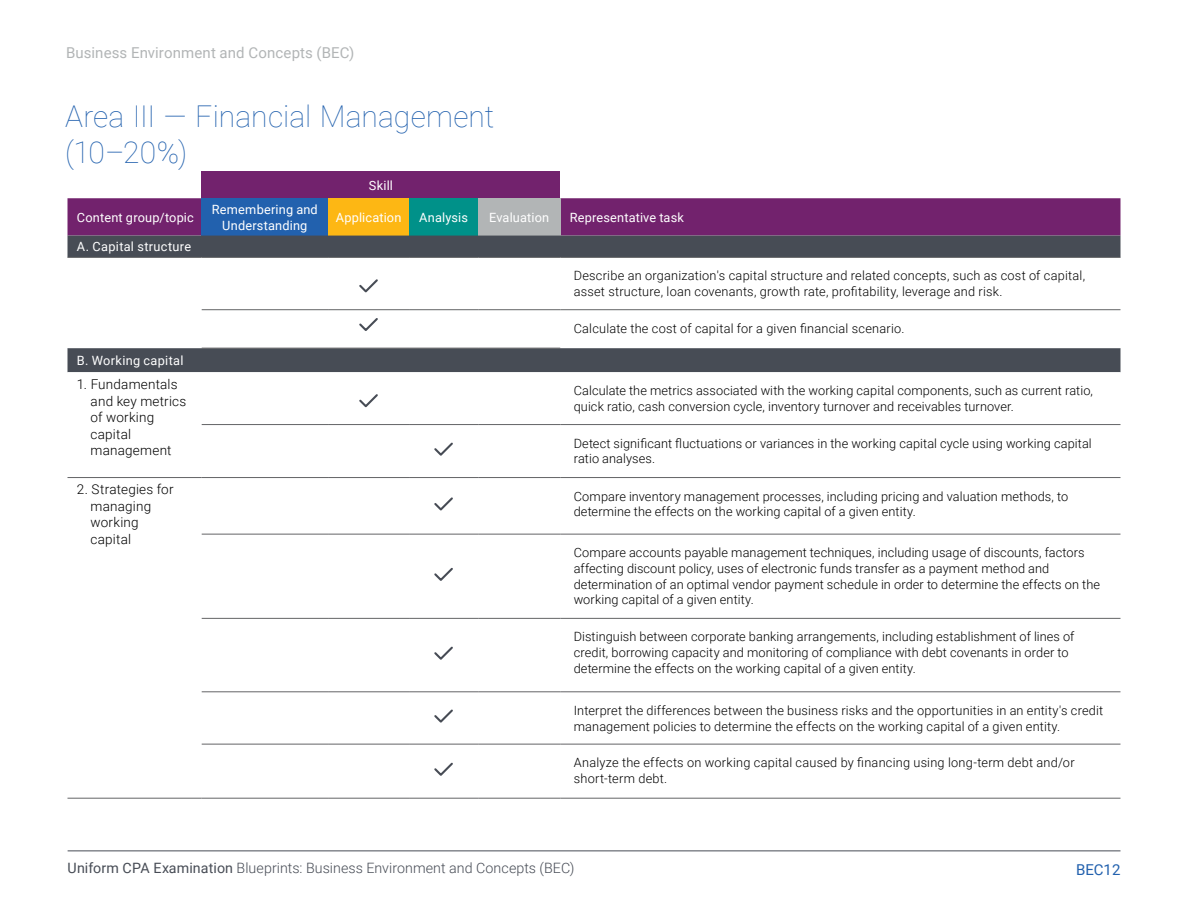
<style>
.page{position:relative;width:1188px;height:918px;background:#fff}
.page>*{position:absolute;margin:0;border:0;box-sizing:border-box;transform-origin:0 0}
.t1{font:100 30px/36px "Roboto";letter-spacing:.005em;color:#2261ae}
.t2{font:15px "Roboto";letter-spacing:.01em;color:#b2b5b6}
.t3{font:15px "Roboto";color:#2261ae}
.t4{font:300 14.25px "Roboto";letter-spacing:.005em;color:#474c55}
.t5{font:300 13.5px/16.5px "Roboto";letter-spacing:.015em;color:#000}
.t6{font:300 12.75px/15.8px "Roboto";letter-spacing:.01em;color:#000}
.t7{font:12.75px/15.8px "Roboto";letter-spacing:.015em;color:#fff;text-align:center}
.s1{font-weight:400}
</style>
<div class="page">
<hr style="left:68px;top:850px;width:1052px;height:1px;background:#474c55">
<div style="left:202px;top:171px;width:358px;height:27px;background:#72226d"></div>
<div style="left:68px;top:198px;width:1052px;height:38px;background:#72226d"></div>
<div style="left:202px;top:198px;width:126px;height:38px;background:#2261ae"></div>
<div style="left:328px;top:198px;width:81px;height:38px;background:#fdb714"></div>
<div style="left:409px;top:198px;width:69px;height:38px;background:#009189"></div>
<div style="left:478px;top:198px;width:82px;height:38px;background:#b2b5b6"></div>
<div style="left:68px;top:236px;width:1052px;height:21px;background:#474c55"></div>
<svg style="left:68px;top:309px;width:1052px;height:489px"></svg>
<hr style="left:202px;top:348px;width:126px;height:1px;background:#636466">
<hr style="left:328px;top:348px;width:81px;height:1px;background:#636466">
<hr style="left:409px;top:348px;width:69px;height:1px;background:#636466">
<hr style="left:478px;top:348px;width:82px;height:1px;background:#636466">
<hr style="left:68px;top:477px;width:134px;height:1px;background:#636466">
<hr style="left:202px;top:424px;width:126px;height:1px;background:#636466">
<hr style="left:328px;top:424px;width:81px;height:1px;background:#636466">
<hr style="left:409px;top:424px;width:69px;height:1px;background:#636466">
<hr style="left:478px;top:424px;width:82px;height:1px;background:#636466">
<hr style="left:560px;top:424px;width:560px;height:1px;background:#636466">
<hr style="left:202px;top:477px;width:126px;height:1px;background:#636466">
<hr style="left:328px;top:477px;width:81px;height:1px;background:#636466">
<hr style="left:409px;top:477px;width:69px;height:1px;background:#636466">
<hr style="left:478px;top:477px;width:82px;height:1px;background:#636466">
<hr style="left:560px;top:477px;width:560px;height:1px;background:#636466">
<hr style="left:68px;top:798px;width:134px;height:1px;background:#636466">
<hr style="left:202px;top:534px;width:126px;height:1px;background:#636466">
<hr style="left:328px;top:534px;width:81px;height:1px;background:#636466">
<hr style="left:409px;top:534px;width:69px;height:1px;background:#636466">
<hr style="left:478px;top:534px;width:82px;height:1px;background:#636466">
<hr style="left:560px;top:534px;width:560px;height:1px;background:#636466">
<hr style="left:202px;top:618px;width:126px;height:1px;background:#636466">
<hr style="left:328px;top:618px;width:81px;height:1px;background:#636466">
<hr style="left:409px;top:618px;width:69px;height:1px;background:#636466">
<hr style="left:478px;top:618px;width:82px;height:1px;background:#636466">
<hr style="left:560px;top:618px;width:560px;height:1px;background:#636466">
<hr style="left:202px;top:692px;width:126px;height:1px;background:#636466">
<hr style="left:328px;top:692px;width:81px;height:1px;background:#636466">
<hr style="left:409px;top:692px;width:69px;height:1px;background:#636466">
<hr style="left:478px;top:692px;width:82px;height:1px;background:#636466">
<hr style="left:560px;top:692px;width:560px;height:1px;background:#636466">
<hr style="left:202px;top:744px;width:126px;height:1px;background:#636466">
<hr style="left:328px;top:744px;width:81px;height:1px;background:#636466">
<hr style="left:409px;top:744px;width:69px;height:1px;background:#636466">
<hr style="left:478px;top:744px;width:82px;height:1px;background:#636466">
<hr style="left:560px;top:744px;width:560px;height:1px;background:#636466">
<hr style="left:202px;top:798px;width:126px;height:1px;background:#636466">
<hr style="left:328px;top:798px;width:81px;height:1px;background:#636466">
<hr style="left:409px;top:798px;width:69px;height:1px;background:#636466">
<hr style="left:478px;top:798px;width:82px;height:1px;background:#636466">
<hr style="left:560px;top:798px;width:560px;height:1px;background:#636466">
<hr style="left:68px;top:257px;width:134px;height:1px;background:#636466">
<hr style="left:202px;top:257px;width:126px;height:1px;background:#636466">
<hr style="left:328px;top:257px;width:81px;height:1px;background:#636466">
<hr style="left:202px;top:309px;width:126px;height:1px;background:#636466">
<hr style="left:328px;top:309px;width:81px;height:1px;background:#636466">
<hr style="left:409px;top:257px;width:69px;height:1px;background:#636466">
<hr style="left:478px;top:257px;width:82px;height:1px;background:#636466">
<hr style="left:560px;top:257px;width:560px;height:1px;background:#636466">
<hr style="left:409px;top:309px;width:69px;height:1px;background:#636466">
<hr style="left:478px;top:309px;width:82px;height:1px;background:#636466">
<hr style="left:560px;top:309px;width:560px;height:1px;background:#636466">
<svg style="left:359px;top:279px;width:19px;height:14px"></svg>
<svg style="left:357px;top:316px;width:23px;height:17px"></svg>
<svg style="left:357px;top:392px;width:23px;height:17px"></svg>
<svg style="left:432px;top:441px;width:23px;height:17px"></svg>
<svg style="left:432px;top:495px;width:23px;height:17px"></svg>
<svg style="left:432px;top:566px;width:23px;height:17px"></svg>
<svg style="left:432px;top:645px;width:23px;height:17px"></svg>
<svg style="left:432px;top:708px;width:23px;height:17px"></svg>
<svg style="left:432px;top:761px;width:23px;height:17px"></svg>
<p class="t2" style="left:66px;top:42px;width:290px">Business Environment and Concepts (BEC)</p>
<h1 class="t1" style="left:65px;top:97px;width:431px">Area III — Financial Management (10–20%)</h1>
<p class="t7" style="left:369px;top:177px;width:26px">Skill</p>
<p class="t7" style="left:77px;top:209px;width:118px">Content group/topic</p>
<p class="t7" style="left:212px;top:201px;width:107px">Remembering and<br>Understanding</p>
<p class="t7" style="left:336px;top:209px;width:67px">Application</p>
<p class="t7" style="left:419px;top:209px;width:50px">Analysis</p>
<p class="t7" style="left:489px;top:209px;width:61px">Evaluation</p>
<p class="t7" style="left:570px;top:209px;width:116px">Representative task</p>
<p class="t7" style="left:77px;top:238px;width:116px">A. Capital structure</p>
<p class="t6" style="left:574px;top:268px;width:513px">Describe an organization's capital structure and related concepts, such as cost of capital, asset structure, loan covenants, growth rate, profitability, leverage and risk.</p>
<p class="t6" style="left:574px;top:320px;width:332px">Calculate the cost of capital for a given financial scenario.</p>
<p class="t7" style="left:77px;top:352px;width:108px">B. Working capital</p>
<p class="t5" style="left:91px;top:376px;width:97px;text-indent:-14px">1. Fundamentals and key metrics of working capital management</p>
<p class="t6" style="left:574px;top:382px;width:521px">Calculate the metrics associated with the working capital components, such as current ratio, quick ratio, cash conversion cycle, inventory turnover and receivables turnover.</p>
<p class="t6" style="left:574px;top:435px;width:519px">Detect significant fluctuations or variances in the working capital cycle using working capital ratio analyses.</p>
<p class="t5" style="left:91px;top:481px;width:84px;text-indent:-14px">2. Strategies for managing working capital</p>
<p class="t6" style="left:574px;top:488px;width:496px">Compare inventory management processes, including pricing and valuation methods, to determine the effects on the working capital of a given entity.</p>
<p class="t6" style="left:574px;top:544px;width:528px">Compare accounts payable management techniques, including usage of discounts, factors affecting discount policy, uses of electronic funds transfer as a payment method and determination of an optimal vendor payment schedule in order to determine the effects on the working capital of a given entity.</p>
<p class="t6" style="left:574px;top:629px;width:502px">Distinguish between corporate banking arrangements, including establishment of lines of credit, borrowing capacity and monitoring of compliance with debt covenants in order to determine the effects on the working capital of a given entity.</p>
<p class="t6" style="left:574px;top:702px;width:531px">Interpret the differences between the business risks and the opportunities in an entity's credit management policies to determine the effects on the working capital of a given entity.</p>
<p class="t6" style="left:574px;top:754px;width:502px">Analyze the effects on working capital caused by financing using long-term debt and/or short-term debt.</p>
<p class="t4" style="left:68px;top:858px;width:509px"><span class="s1">Uniform CPA Examination</span> Blueprints: Business Environment and Concepts (BEC)</p>
<p class="t3" style="left:1076px;top:859px;width:46px">BEC12</p>
</div>
